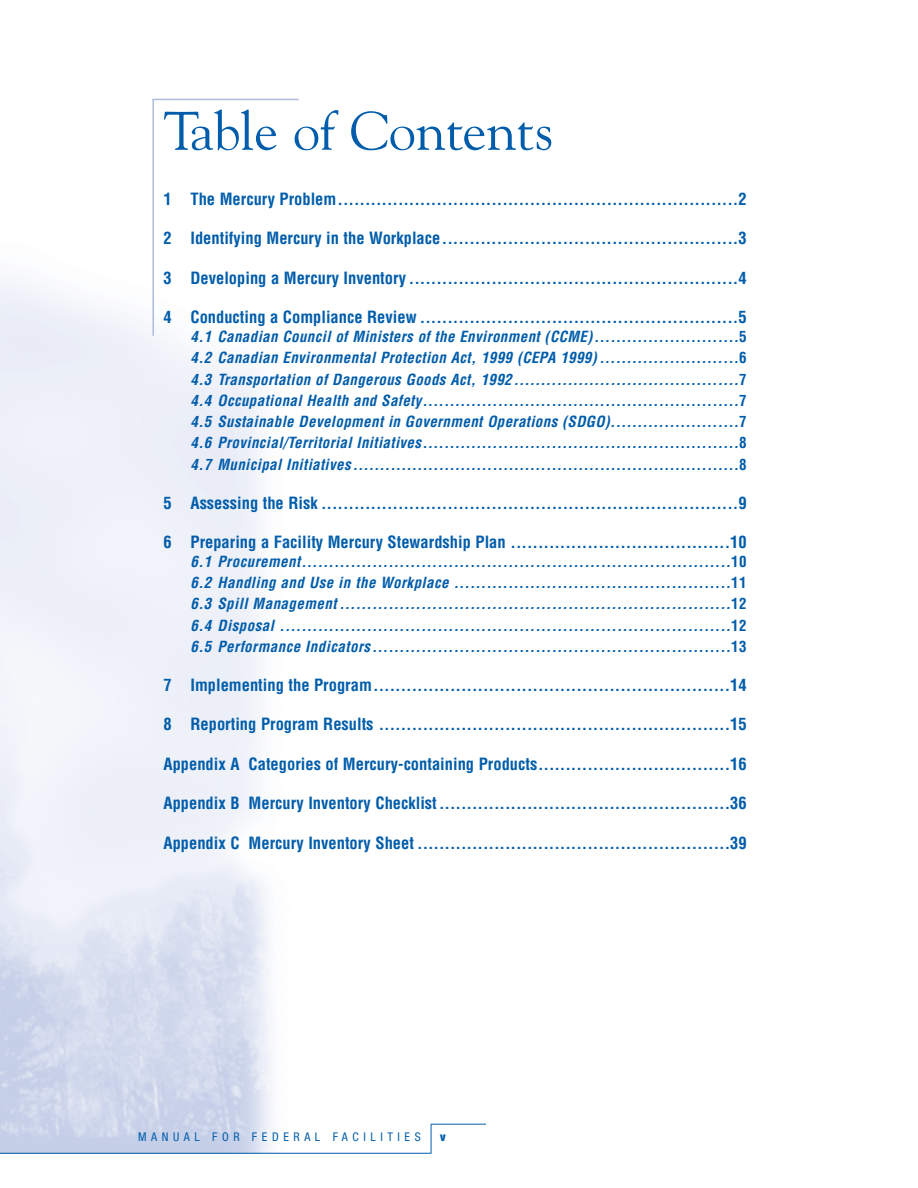
<style>
.page{position:relative;width:918px;height:1188px;background:#fff}
.page>*{position:absolute;margin:0;border:0;box-sizing:border-box;transform-origin:0 0}
.t1{font:54px "Goudy";color:#015dab}
.t2{font:700 condensed 16.5px "Helvetica";color:#015dab}
.t3{font:italic 700 condensed 15px/21.3px "Helvetica";letter-spacing:.025em;color:#015dab;text-align:justify}
.t4{font:condensed 12px "Helvetica Neue";letter-spacing:.385em;color:#015dab}
.t5{font:900 condensed 12px "Helvetica Neue";color:#015dab}
.s1{font-style:normal}
</style>
<div class="page">
<svg style="left:0;top:98px;width:486px;height:1056px"></svg>
<h1 class="t1" style="left:164px;top:109px;width:391px">Table of Contents</h1>
<p class="t2" style="left:164px;top:192px;width:585px">1 The Mercury Problem.........................................................................2</p>
<p class="t2" style="left:164px;top:232px;width:585px">2 Identifying Mercury in the Workplace......................................................3</p>
<p class="t2" style="left:164px;top:272px;width:585px">3 Developing a Mercury Inventory ............................................................4</p>
<p class="t2" style="left:164px;top:311px;width:585px">4 Conducting a Compliance Review ..........................................................5</p>
<p class="t3" style="left:190px;top:327px;width:558px">4.1 Canadian Council of Ministers of the Environment (CCME)...........................<span class="s1">5<br></span>4.2 Canadian Environmental Protection Act, 1999 (CEPA 1999) ..........................<span class="s1">6<br></span>4.3 Transportation of Dangerous Goods Act, 1992..........................................<span class="s1">7<br></span>4.4 Occupational Health and Safety...........................................................<span class="s1">7<br></span>4.5 Sustainable Development in Government Operations (SDGO)........................<span class="s1">7<br></span>4.6 Provincial/Territorial Initiatives...........................................................<span class="s1">8<br></span>4.7 Municipal Initiatives........................................................................<span class="s1">8</span></p>
<p class="t2" style="left:164px;top:496px;width:585px">5 Assessing the Risk ............................................................................9</p>
<p class="t2" style="left:164px;top:536px;width:585px">6 Preparing a Facility Mercury Stewardship Plan ........................................10</p>
<p class="t3" style="left:190px;top:552px;width:558px">6.1 Procurement...............................................................................<span class="s1">10<br></span>6.2 Handling and Use in the Workplace ...................................................<span class="s1">11<br></span>6.3 Spill Management ........................................................................<span class="s1">12<br></span>6.4 Disposal ...................................................................................<span class="s1">12<br></span>6.5 Performance Indicators..................................................................<span class="s1">13</span></p>
<p class="t2" style="left:164px;top:678px;width:585px">7 Implementing the Program.................................................................14</p>
<p class="t2" style="left:164px;top:718px;width:585px">8 Reporting Program Results ................................................................15</p>
<p class="t2" style="left:164px;top:757px;width:585px">Appendix A Categories of Mercury-containing Products...................................16</p>
<p class="t2" style="left:164px;top:797px;width:585px">Appendix B Mercury Inventory Checklist .....................................................36</p>
<p class="t2" style="left:164px;top:837px;width:585px">Appendix C Mercury Inventory Sheet .........................................................39</p>
<p class="t4" style="left:138px;top:1132px;width:284px">MANUAL FOR FEDERAL FACILITIES</p>
<p class="t5" style="left:440px;top:1132px;width:7px">v</p>
</div>
